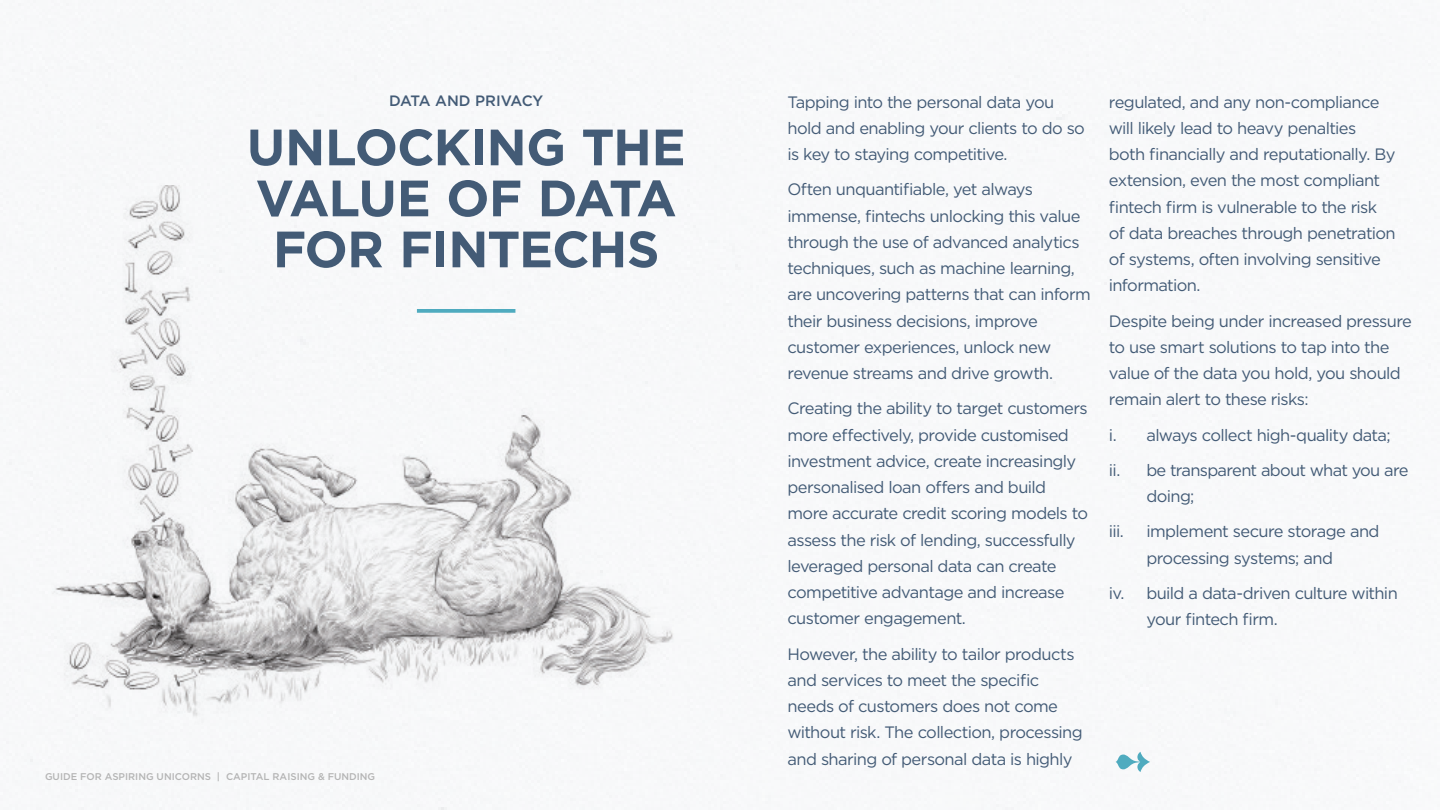
<style>
.page{position:relative;width:1440px;height:810px;background:#fff}
.page>*{position:absolute;margin:0;border:0;box-sizing:border-box;transform-origin:0 0}
.t1{font:700 51px/51px "Gotham";letter-spacing:-.02em;color:#435b76;text-align:center}
.t2{font:16.5px/26.2px "Gotham";letter-spacing:-.04em;color:#435b76}
.t3{font:500 15px "Gotham";letter-spacing:-.01em;color:#435b76}
.t4{font:500 9.75px "Gotham";color:#b4b4b4}
</style>
<div class="page">
<img style="left:21px;top:186px;width:704px;height:560px">
<svg style="left:417px;top:309px;width:98px;height:4px"></svg>
<svg style="left:1116px;top:752px;width:34px;height:20px"></svg>
<p class="t3" style="left:389px;top:91px;width:156px">DATA AND PRIVACY</p>
<p class="t2" style="left:788px;top:88px;width:299px">Tapping into the personal data you hold and enabling your clients to do so is key to staying competitive.</p>
<p class="t2" style="left:788px;top:176px;width:305px">Often unquantifiable, yet always immense, fintechs unlocking this value through the use of advanced analytics techniques, such as machine learning, are uncovering patterns that can inform their business decisions, improve customer experiences, unlock new revenue streams and drive growth.</p>
<p class="t2" style="left:788px;top:395px;width:302px">Creating the ability to target customers more effectively, provide customised investment advice, create increasingly personalised loan offers and build more accurate credit scoring models to assess the risk of lending, successfully leveraged personal data can create competitive advantage and increase customer engagement.</p>
<p class="t2" style="left:788px;top:640px;width:297px">However, the ability to tailor products and services to meet the specific needs of customers does not come without risk. The collection, processing and sharing of personal data is highly</p>
<p class="t1" style="left:247px;top:121px;width:440px">UNLOCKING THE<br>VALUE OF DATA<br>FOR FINTECHS</p>
<p class="t4" style="left:45px;top:770px;width:332px">GUIDE FOR ASPIRING UNICORNS | CAPITAL RAISING &amp; FUNDING</p>
<p class="t2" style="left:1109px;top:88px;width:288px">regulated, and any non-compliance will likely lead to heavy penalties both financially and reputationally. By extension, even the most compliant fintech firm is vulnerable to the risk of data breaches through penetration of systems, often involving sensitive information.</p>
<p class="t2" style="left:1109px;top:307px;width:305px">Despite being under increased pressure to use smart solutions to tap into the value of the data you hold, you should remain alert to these risks:</p>
<p class="t2" style="left:1109px;top:421px;width:283px">i. always collect high-quality data;</p>
<p class="t2" style="left:1146px;top:457px;width:264px;text-indent:-38px">ii. be transparent about what you are doing;</p>
<p class="t2" style="left:1109px;top:518px;width:17px">iii.</p>
<p class="t2" style="left:1146px;top:518px;width:235px">implement secure storage and processing systems; and</p>
<p class="t2" style="left:1146px;top:580px;width:253px;text-indent:-38px">iv. build a data-driven culture within your fintech firm.</p>
</div>
